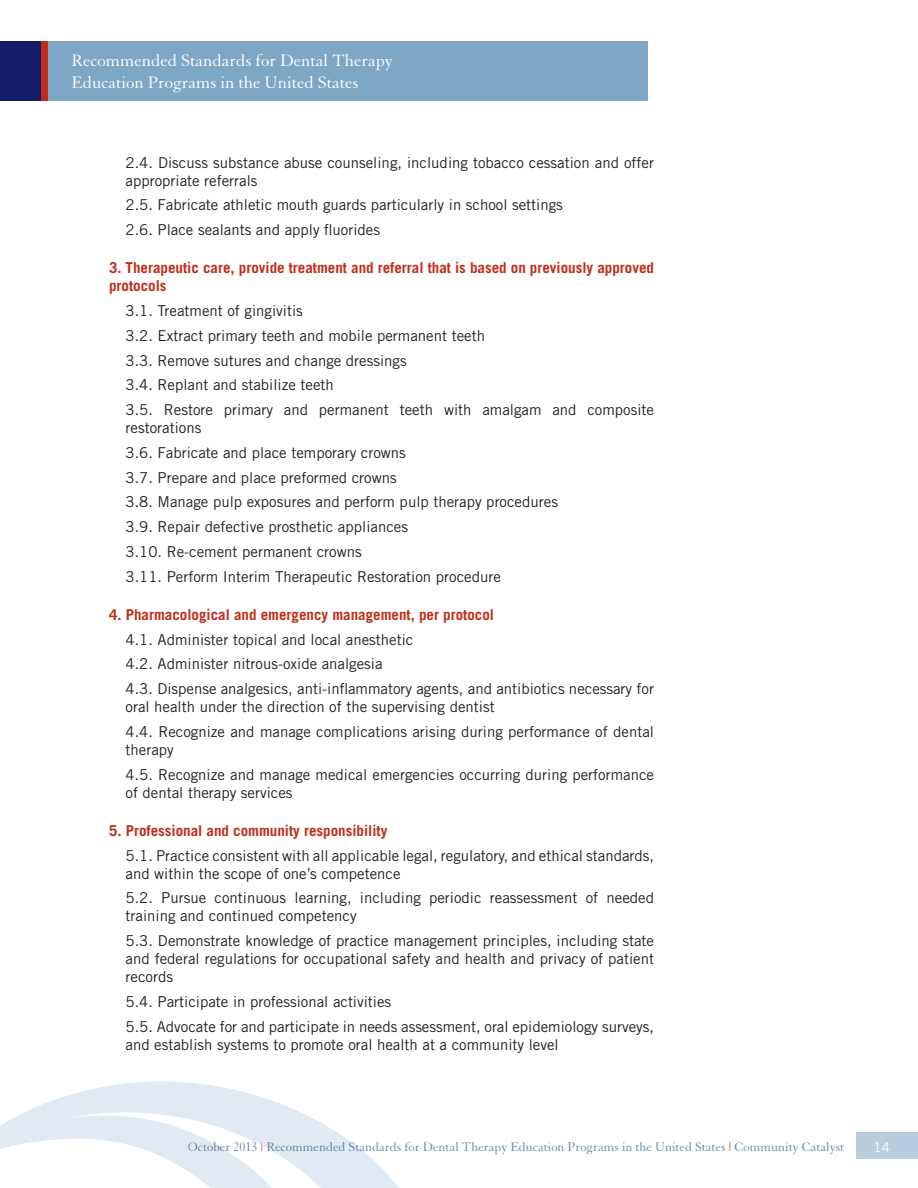
<style>
.page{position:relative;width:918px;height:1188px;background:#fff}
.page>*{position:absolute;margin:0;border:0;box-sizing:border-box;transform-origin:0 0}
.t1{font:18px/21.6px "Granjon";color:#fff}
.t2{font:15px/24.8px "Trade Gothic";color:#231f20}
.t3{font:700 15px/18px "Trade Gothic";color:#c02d19}
.t4{font:13.5px "Granjon";color:#6986a8}
.t5{font:13.5px "Trade Gothic";color:#fff}
.s1{color:#5e7da1}
.s2{color:#af2d19}
.s3{color:#c02d19}
</style>
<div class="page">
<div style="left:0;top:42px;width:648px;height:59px;background:#7ea7c5"></div>
<div style="left:0;top:42px;width:48px;height:59px;background:#c02d19"></div>
<div style="left:0;top:42px;width:40px;height:59px;background:#131d6a"></div>
<div style="left:857px;top:1133px;width:61px;height:26px;background:#b7cee0"></div>
<svg style="left:0;top:1082px;width:399px;height:106px"></svg>
<p class="t1" style="left:72px;top:50px;width:323px">Recommended Standards for Dental Therapy<br>Education Programs in the United States</p>
<p class="t2" style="left:126px;top:153px;width:530px;line-height:18px">2.4. Discuss substance abuse counseling, including tobacco cessation and offer appropriate referrals</p>
<p class="t2" style="left:126px;top:192px;width:439px">2.5. Fabricate athletic mouth guards particularly in school settings<br>2.6. Place sealants and apply fluorides</p>
<p class="t3" style="left:109px;top:259px;width:546px">3. Therapeutic care, provide treatment and referral that is based on previously approved protocols</p>
<p class="t2" style="left:126px;top:298px;width:530px">3.1. Treatment of gingivitis<br>3.2. Extract primary teeth and mobile permanent teeth<br>3.3. Remove sutures and change dressings<br>3.4. Replant and stabilize teeth<br>3.5. Restore primary and permanent teeth with amalgam and composite</p>
<p class="t2" style="left:126px;top:415px;width:434px">restorations<br>3.6. Fabricate and place temporary crowns<br>3.7. Prepare and place preformed crowns<br>3.8. Manage pulp exposures and perform pulp therapy procedures 3.9. Repair defective prosthetic appliances<br>3.10. Re-cement permanent crowns<br>3.11. Perform Interim Therapeutic Restoration procedure</p>
<p class="t3" style="left:109px;top:605px;width:387px">4. Pharmacological and emergency management, per protocol</p>
<p class="t2" style="left:126px;top:627px;width:530px">4.1. Administer topical and local anesthetic<br>4.2. Administer nitrous-oxide analgesia<br>4.3. Dispense analgesics, anti-inflammatory agents, and antibiotics necessary for</p>
<p class="t2" style="left:126px;top:694px;width:530px">oral health under the direction of the supervising dentist<br>4.4. Recognize and manage complications arising during performance of dental</p>
<p class="t2" style="left:126px;top:737px;width:530px">therapy<br>4.5. Recognize and manage medical emergencies occurring during performance</p>
<p class="t2" style="left:126px;top:780px;width:169px">of dental therapy services</p>
<p class="t3" style="left:109px;top:821px;width:280px">5. Professional and community responsibility</p>
<p class="t2" style="left:126px;top:846px;width:530px;line-height:18px">5.1. Practice consistent with all applicable legal, regulatory, and ethical standards, and within the scope of one’s competence</p>
<p class="t2" style="left:126px;top:889px;width:530px;line-height:18px">5.2. Pursue continuous learning, including periodic reassessment of needed training and continued competency</p>
<p class="t2" style="left:126px;top:931px;width:530px;line-height:18px;text-align:justify">5.3. Demonstrate knowledge of practice management principles, including state and federal regulations for occupational safety and health and privacy of patient records</p>
<p class="t2" style="left:126px;top:989px;width:530px">5.4. Participate in professional activities<br>5.5. Advocate for and participate in needs assessment, oral epidemiology surveys,</p>
<p class="t2" style="left:126px;top:1032px;width:435px">and establish systems to promote oral health at a community level</p>
<p class="t4" style="left:188px;top:1140px;width:658px"><span class="s1">October 2013</span> <span class="s2">|</span> Recommended Standards for Dental Therapy Education Programs in the United States <span class="s3">|</span> Community Catalyst</p>
<p class="t5" style="left:874px;top:1139px;width:18px">14</p>
</div>
